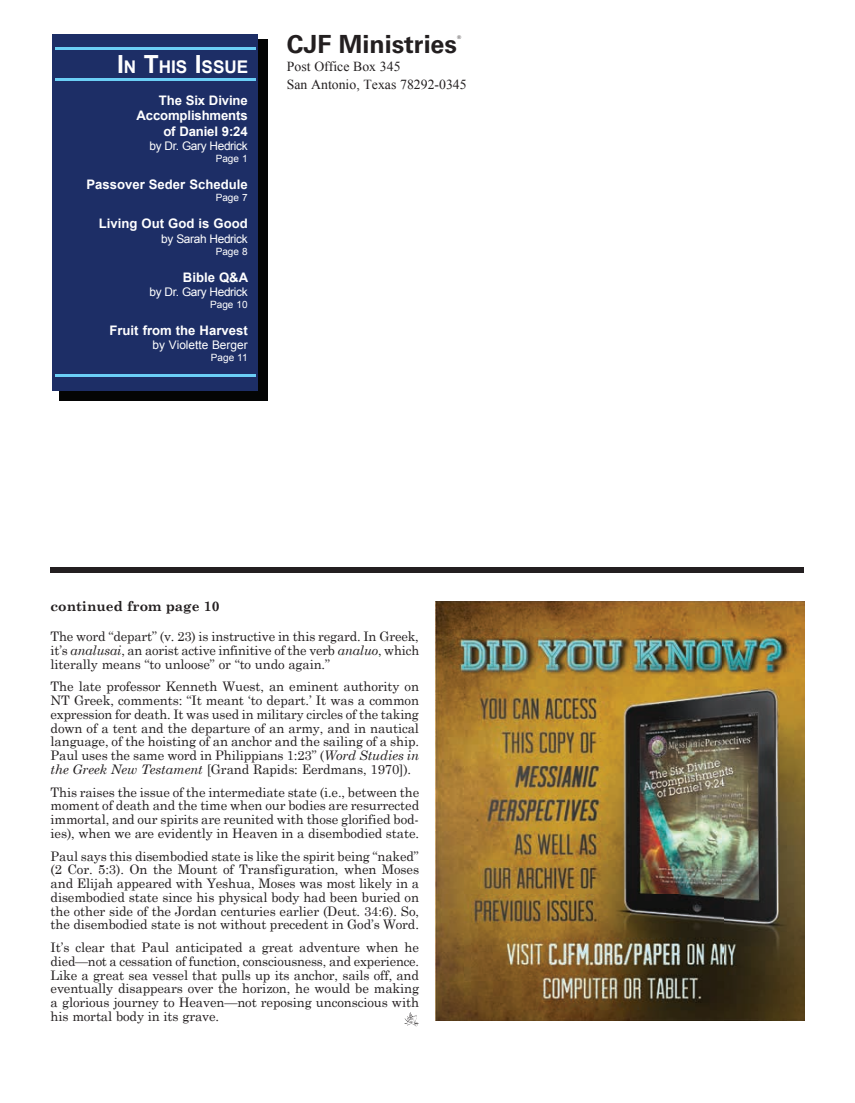
<style>
.page{position:relative;width:855px;height:1103px;background:#fff}
.page>*{position:absolute;margin:0;border:0;box-sizing:border-box;transform-origin:0 0}
.t1{font:700 25px "Univers";color:#231f20}
.t2{font:700 17.5px "Arial";color:#fff}
.t3{font:13.75px/17.5px "Times New Roman";color:#231f20}
.t4{font:700 13.75px "Century Schoolbook";color:#231f20}
.t5{font:13.12px/13.8px "Century Schoolbook";letter-spacing:-.01em;color:#231f20;text-align:justify}
.t6{font:700 13.12px/15.8px "Arial";color:#fff;text-align:right}
.t7{font:11.88px "Arial";letter-spacing:-.03em;color:#fff}
.t8{font:11.88px "Arial";color:#fff}
.t9{font:10px "Arial";color:#fff}
.t10{font:5px "Univers";color:#231f20}
.s1{font-size:25px}
.s2{font-style:italic}
</style>
<div class="page">
<div style="left:51px;top:567px;width:753px;height:5px;background:#231f20"></div>
<div style="left:59px;top:39px;width:209px;height:361px;background:#040505"></div>
<div style="left:52px;top:34px;width:206px;height:356px;background:#1d2e66"></div>
<hr style="left:55px;top:47px;width:200px;height:3px;background:#6bcff6">
<hr style="left:56px;top:78px;width:200px;height:2px;background:#6bcff6">
<hr style="left:55px;top:374px;width:200px;height:2px;background:#6bcff6">
<img style="left:436px;top:601px;width:368px;height:419px">
<svg style="left:404px;top:1012px;width:15px;height:14px"></svg>
<h2 class="t2" style="left:117px;top:55px;width:133px"><span class="s1">I</span>N <span class="s1">T</span>HIS <span class="s1">I</span>SSUE</h2>
<p class="t6" style="left:137px;top:92px;width:113px">The Six Divine<br>Accomplishments of Daniel 9:24</p>
<p class="t7" style="left:150px;top:138px;width:100px">by Dr. Gary Hedrick</p>
<p class="t9" style="left:216px;top:152px;width:33px">Page 1</p>
<p class="t6" style="left:86px;top:177px;width:163px">Passover Seder Schedule</p>
<p class="t9" style="left:216px;top:191px;width:33px">Page 7</p>
<p class="t6" style="left:99px;top:216px;width:150px">Living Out God is Good</p>
<p class="t7" style="left:161px;top:231px;width:88px">by Sarah Hedrick</p>
<p class="t9" style="left:216px;top:244px;width:33px">Page 8</p>
<p class="t6" style="left:183px;top:269px;width:67px">Bible Q&amp;A</p>
<p class="t7" style="left:150px;top:284px;width:100px">by Dr. Gary Hedrick</p>
<p class="t9" style="left:210px;top:298px;width:39px">Page 10</p>
<p class="t6" style="left:110px;top:323px;width:140px">Fruit from the Harvest</p>
<p class="t8" style="left:153px;top:337px;width:97px">by Violette Berger</p>
<p class="t9" style="left:211px;top:351px;width:38px">Page 11</p>
<h1 class="t1" style="left:287px;top:29px;width:172px">CJF Ministries</h1>
<p class="t10" style="left:457px;top:34px;width:6px">®</p>
<p class="t3" style="left:287px;top:58px;width:181px">Post Office Box 345<br>San Antonio, Texas 78292-0345</p>
<p class="t4" style="left:51px;top:598px;width:171px">continued from page 10</p>
<p class="t5" style="left:51px;top:629px;width:370px">The word “depart” (v. 23) is instructive in this regard. In Greek, it’s <span class="s2">analusai</span>, an aorist active infinitive of the verb <span class="s2">analuo</span>, which literally means “to unloose” or “to undo again.”</p>
<p class="t5" style="left:51px;top:679px;width:370px">The late p rofessor Kenneth Wuest, an eminent authority on NT Greek, comments: “It meant ‘to depart.’ It was a common expression for death. It was used in military circles of the taking down of a tent and the departure of an army, and in nautical language, of the hoisting of an anchor and the sailing of a ship.<br>Paul uses the same word in Philippians 1:23” (<span class="s2">Word Studies in the Greek New Testament</span> [Grand Rapids: Eerdmans, 1970]).</p>
<p class="t5" style="left:51px;top:784px;width:370px">This raises the issue of the intermediate state (i.e., between the moment of death and the time when our bodies are resurrected immortal, and our spirits are reunited with those glorified bod&shy;ies), when we are evidently in Heaven in a disembodied state.</p>
<p class="t5" style="left:51px;top:848px;width:370px">Paul says this disembodied state is like the spirit being “naked” (2 Cor. 5:3). On the Mount of Transfiguration, when Moses and Elijah appeared with Yeshua, Moses was most likely in a disembodied state since his physical body had been buried on the other side of the Jordan centuries earlier (Deut. 34:6). So, the disembodied state is not without precedent in God’s Word.</p>
<p class="t5" style="left:51px;top:940px;width:370px">It’s clear that Paul anticipated a great adventure when he died—not a cessation of function, consciousness, and experience.<br>Like a great sea vessel that pulls up its anchor, sails off, and eventually disappears over the horizon, he would be making a glorious journey to Heaven—not reposing unconscious with his mortal body in its grave.</p>
</div>
